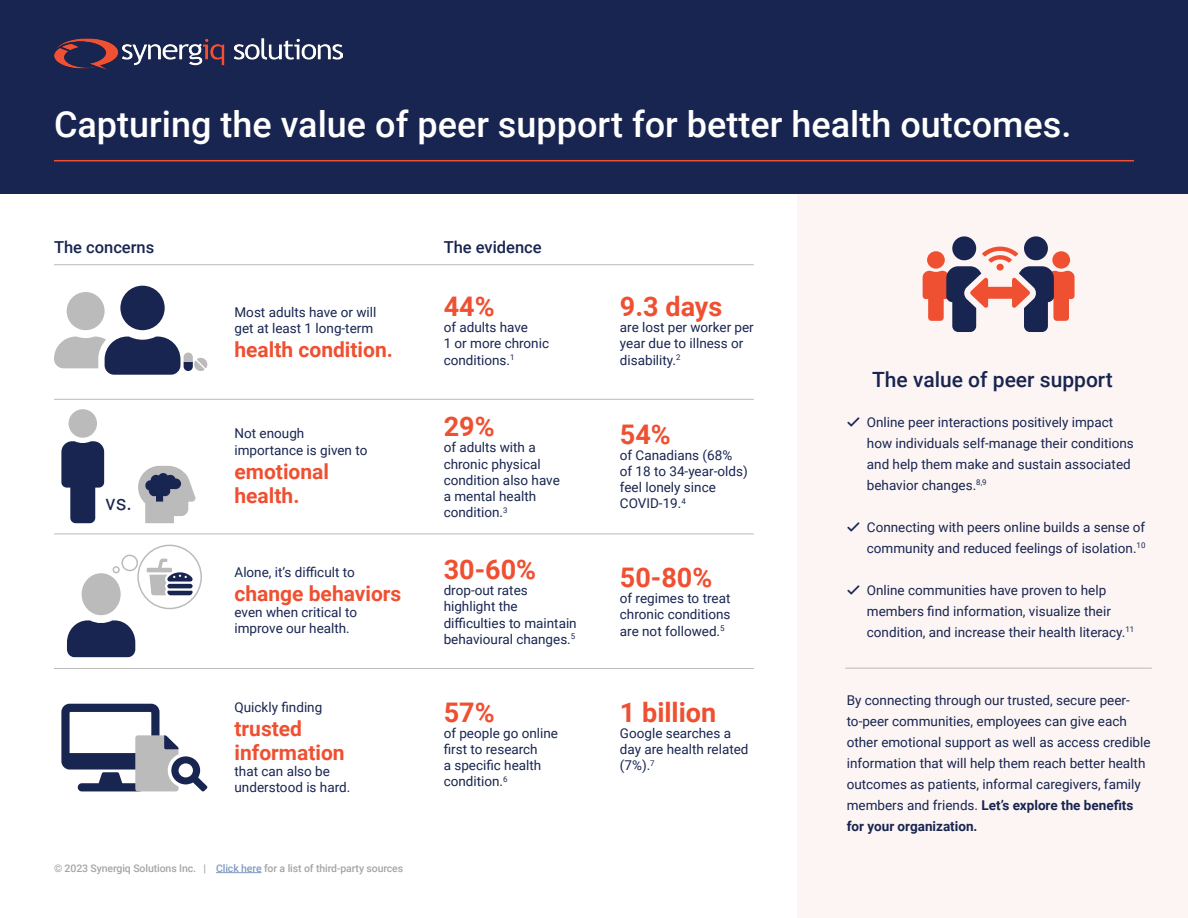
<style>
.page{position:relative;width:1188px;height:918px;background:#fff}
.page>*{position:absolute;margin:0;border:0;box-sizing:border-box;transform-origin:0 0}
.t1{font:500 36px "Roboto";color:#fff}
.t2{font:700 27px "Roboto";color:#ef5031}
.t3{font:700 21px/24px "Roboto";color:#ef5031}
.t4{font:500 21px "Roboto";color:#182550}
.t5{font:21px "Roboto";color:#182550}
.t6{font:500 16.5px "Roboto";color:#182550}
.t7{font:13.5px/16.2px "Roboto";color:#182550}
.t8{font:500 10.5px "Roboto";letter-spacing:-.01em;color:#888686}
.s1{color:#5678b0}
.s2{font-weight:700}
</style>
<div class="page">
<div style="left:137px;top:545px;width:65px;height:64px;border:2px solid #babbba;border-radius:50%"></div>
<div style="left:797px;top:0;width:391px;height:918px;background:#fcf5f4"></div>
<div style="left:0;top:0;width:1188px;height:193px;background:#182550"></div>
<img style="left:54px;top:38px;width:289px;height:32px">
<hr style="left:54px;top:264px;width:700px;height:1px;background:#babbba">
<hr style="left:54px;top:399px;width:700px;height:1px;background:#babbba">
<hr style="left:54px;top:534px;width:700px;height:1px;background:#babbba">
<hr style="left:54px;top:668px;width:700px;height:1px;background:#babbba">
<hr style="left:54px;top:160px;width:1080px;height:1px;background:#ef5031">
<hr style="left:216px;top:872px;width:46px;height:1px;background:#5678b0">
<svg style="left:54px;top:286px;width:153px;height:89px"></svg>
<div style="left:69px;top:409px;width:28px;height:29px;background:#babbba;border-radius:50%"></div>
<svg style="left:61px;top:441px;width:43px;height:82px"></svg>
<svg style="left:138px;top:466px;width:57px;height:57px"></svg>
<div style="left:82px;top:573px;width:39px;height:42px;background:#babbba;border-radius:50%"></div>
<svg style="left:67px;top:620px;width:68px;height:37px;background:#313d63"></svg>
<svg style="left:147px;top:559px;width:46px;height:36px"></svg>
<svg style="left:61px;top:704px;width:147px;height:88px"></svg>
<svg style="left:923px;top:236px;width:152px;height:96px"></svg>
<div style="left:121px;top:555px;width:17px;height:16px;border:2px solid #babbba;border-radius:50%"></div>
<div style="left:113px;top:566px;width:7px;height:7px;border:2px solid #babbba;border-radius:50%"></div>
<hr style="left:845px;top:668px;width:307px;height:1px;background:#babbba">
<p class="t1" style="left:54px;top:99px;width:1019px">Capturing the value of peer support for better health outcomes.</p>
<p class="t6" style="left:54px;top:236px;width:102px">The concerns</p>
<p class="t6" style="left:444px;top:236px;width:100px">The evidence</p>
<p class="t5" style="left:106px;top:488px;width:28px">vs.</p>
<p class="t7" style="left:235px;top:304px;width:143px">Most adults have or will get at least 1 long-term</p>
<p class="t3" style="left:235px;top:337px;width:160px">health condition.</p>
<p class="t7" style="left:235px;top:425px;width:134px">Not enough importance is given to</p>
<p class="t3" style="left:235px;top:458px;width:96px">emotional health.</p>
<p class="t7" style="left:235px;top:564px;width:122px">Alone, it’s difficult to</p>
<p class="t3" style="left:235px;top:581px;width:168px">change behaviors</p>
<p class="t7" style="left:235px;top:604px;width:124px">even when critical to improve our health.</p>
<p class="t7" style="left:235px;top:698px;width:89px">Quickly finding</p>
<p class="t3" style="left:235px;top:715px;width:112px">trusted information</p>
<p class="t7" style="left:235px;top:762px;width:117px">that can also be understood is hard.</p>
<p class="t8" style="left:54px;top:861px;width:351px">© 2023 Synergiq Solutions Inc. | <span class="s1">Click here</span> for a list of third-party sources</p>
<p class="t2" style="left:444px;top:287px;width:52px">44%</p>
<p class="t7" style="left:444px;top:319px;width:86px">of adults have</p>
<p class="t7" style="left:444px;top:335px;width:107px">1 or more chronic conditions.<sup>1</sup></p>
<p class="t2" style="left:444px;top:408px;width:52px">29%</p>
<p class="t7" style="left:444px;top:439px;width:118px">of adults with a chronic physical condition also have a mental health condition.<sup>3</sup></p>
<p class="t2" style="left:444px;top:550px;width:94px">30-60%</p>
<p class="t7" style="left:444px;top:582px;width:135px">drop-out rates highlight the difficulties to maintain behavioural changes.<sup>5</sup></p>
<p class="t2" style="left:444px;top:693px;width:52px">57%</p>
<p class="t7" style="left:444px;top:724px;width:116px">of people go online first to research<br>a specific health condition.<sup>6</sup></p>
<p class="t2" style="left:620px;top:287px;width:104px">9.3 days</p>
<p class="t7" style="left:620px;top:319px;width:135px">are lost per worker per year due to illness or disability.<sup>2</sup></p>
<p class="t2" style="left:620px;top:415px;width:52px">54%</p>
<p class="t7" style="left:620px;top:446px;width:129px">of Canadians (68% of 18 to 34-year-olds) feel lonely since<br>COVID-19.<sup>4</sup></p>
<p class="t2" style="left:620px;top:559px;width:94px">50-80%</p>
<p class="t7" style="left:620px;top:590px;width:112px;text-align:justify">of regimes to treat chronic conditions are not followed.<sup>5</sup></p>
<p class="t2" style="left:620px;top:693px;width:98px">1 billion</p>
<p class="t7" style="left:620px;top:724px;width:130px">Google searches a day are health related (7%).<sup>7</sup></p>
<p class="t4" style="left:872px;top:365px;width:242px">The value of peer support</p>
<p class="t7" style="left:867px;top:411px;width:269px;line-height:21px">Online peer interactions positively impact how individuals self-manage their conditions and help them make and sustain associated behavior changes.<sup>8,9</sup></p>
<p class="t7" style="left:867px;top:516px;width:280px;line-height:21px">Connecting with peers online builds a sense of community and reduced feelings of isolation.<sup>10</sup></p>
<p class="t7" style="left:867px;top:579px;width:269px;line-height:21px">Online communities have proven to help members find information, visualize their condition, and increase their health literacy.<sup>11</sup></p>
<p class="t7" style="left:847px;top:690px;width:305px;line-height:21px">By connecting through our trusted, secure peer&shy;to-peer communities, employees can give each other emotional support as well as access credible information that will help them reach better health outcomes as patients, informal caregivers, family members and friends. <span class="s2">Let’s explore the benefits for your organization.</span></p>
</div>
